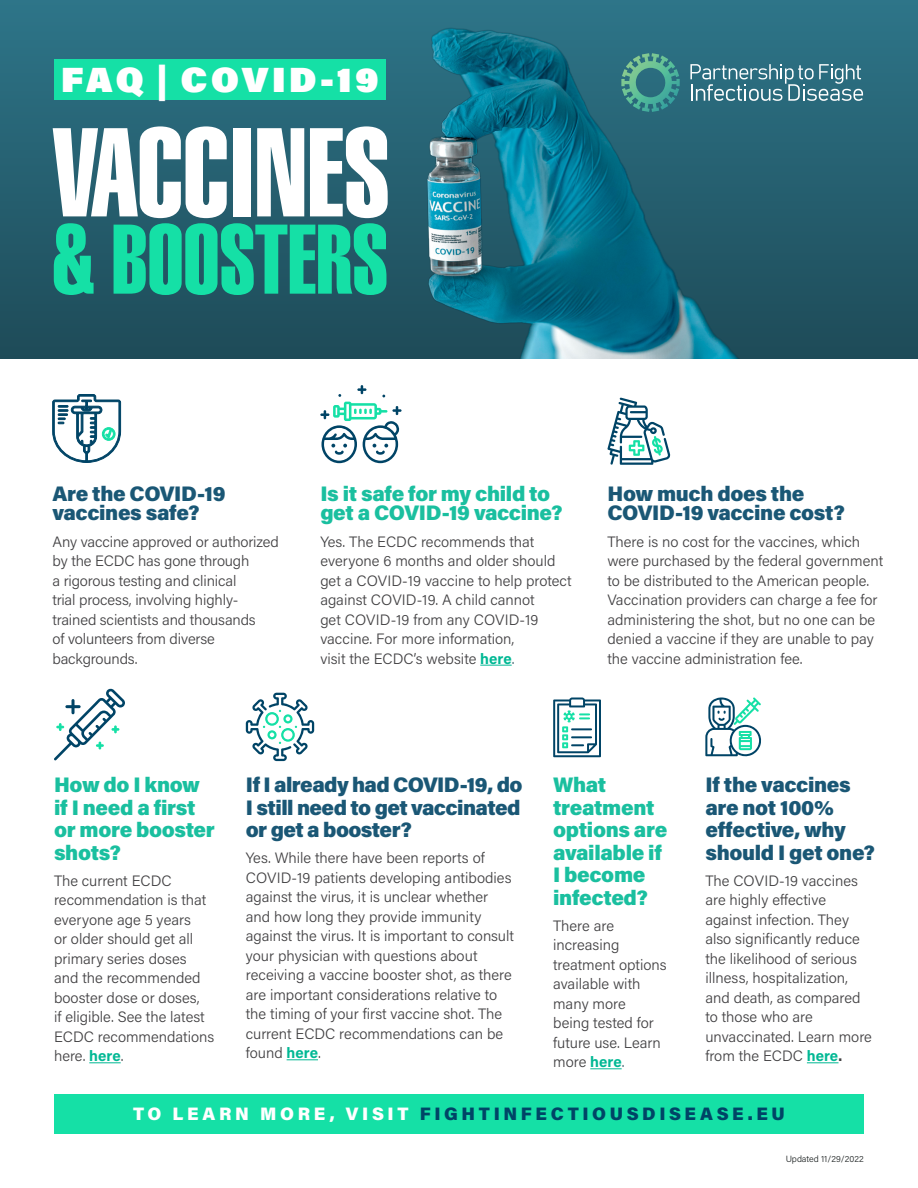
<style>
.page{position:relative;width:918px;height:1188px;background:#fff}
.page>*{position:absolute;margin:0;border:0;box-sizing:border-box;transform-origin:0 0}
.t1{font:123.9px "Helvetica LT Std Extra Comp";color:#fff}
.t2{font:97.05px "Helvetica LT Std Extra Comp";color:#15e0a6}
.t3{font:900 34.95px "Acumin Pro";letter-spacing:.095em;color:#fff}
.t4{font:900 21px/22.5px "Acumin Pro";letter-spacing:-.02em;color:#1a5775}
.t5{font:900 21px/22.5px "Acumin Pro";letter-spacing:-.015em;color:#1abf9f}
.t6{font:900 18px "Acumin Pro";letter-spacing:.2em;color:#046}
.t7{font:300 15px/19.5px "Acumin Pro";color:#414042}
.t8{font:300 9px "Acumin Pro";color:#1c2121}
.s1{font-weight:700;color:#00b894}
.s2{color:#355d69}
.s3{font-weight:700}
.s4{color:#fff}
</style>
<div class="page">
<div style="left:0;top:0;width:918px;height:359px;background:linear-gradient(to bottom,#2e7589,#1e4b58)"></div>
<img style="left:88px;top:0;width:658px;height:359px">
<div style="left:54px;top:59px;width:332px;height:40px;background:#15e0a6"></div>
<div style="left:54px;top:1094px;width:810px;height:39px;background:#15e0a6"></div>
<hr style="left:480px;top:665px;width:32px;height:1px;background:#00b894">
<hr style="left:89px;top:1062px;width:32px;height:1px;background:#00b894">
<hr style="left:287px;top:1059px;width:31px;height:1px;background:#00b894">
<hr style="left:590px;top:1068px;width:32px;height:1px;background:#00b894">
<svg style="left:52px;top:394px;width:69px;height:69px"></svg>
<svg style="left:320px;top:385px;width:82px;height:78px"></svg>
<svg style="left:607px;top:398px;width:63px;height:67px"></svg>
<hr style="left:807px;top:1062px;width:32px;height:1px;background:#00b894">
<svg style="left:54px;top:688px;width:71px;height:72px"></svg>
<svg style="left:246px;top:693px;width:68px;height:68px"></svg>
<svg style="left:553px;top:698px;width:48px;height:59px"></svg>
<svg style="left:705px;top:697px;width:57px;height:60px"></svg>
<svg style="left:690px;top:64px;width:173px;height:37px;background:#5a8c9a"></svg>
<svg style="left:621px;top:53px;width:59px;height:59px;background:#3f8c88"></svg>
<h3 class="t3" style="left:61px;top:55px;width:319px">FAQ | COVID-19</h3>
<h1 class="t1" style="left:52px;top:98px;width:339px">VACCINES</h1>
<h2 class="t2" style="left:52px;top:201px;width:337px">&amp; BOOSTERS</h2>
<h3 class="t4" style="left:52px;top:483px;width:175px;line-height:19.5px">Are the COVID-19 vaccines safe?</h3>
<p class="t7" style="left:52px;top:531px;width:228px">Any vaccine approved or authorized by the ECDC has gone through<br>a rigorous testing and clinical<br>trial process, involving highly&shy;trained scientists and thousands<br>of volunteers from diverse backgrounds.</p>
<h3 class="t5" style="left:320px;top:483px;width:244px;line-height:19.5px">Is it safe for my child to get a COVID-19 vaccine?</h3>
<p class="t7" style="left:320px;top:531px;width:253px">Yes. The ECDC recommends that everyone 6 months and older should get a COVID-19 vaccine to help protect against COVID-19. A child cannot<br>get COVID-19 from any COVID-19 vaccine. For more information,<br>visit the ECDC’s website <span class="s1">here</span><span class="s2">.</span></p>
<h3 class="t4" style="left:608px;top:483px;width:239px;line-height:19.5px">How much does the<br>COVID-19 vaccine cost?</h3>
<p class="t7" style="left:608px;top:531px;width:277px">There is no cost for the vaccines, which were purchased by the federal government to be distributed to the American people.<br>Vaccination providers can charge a fee for administering the shot, but no one can be denied a vaccine if they are unable to pay the vaccine administration fee.</p>
<h3 class="t5" style="left:54px;top:772px;width:162px">How do I know if I need a first or more booster shots?</h3>
<p class="t7" style="left:54px;top:870px;width:162px">The current ECDC recommendation is that everyone age 5 years<br>or older should get all primary series doses and the recommended booster dose or doses,<br>if eligible. See the latest<br>ECDC recommendations here. <span class="s1">here</span>.</p>
<h3 class="t4" style="left:246px;top:772px;width:278px;text-align:justify">If I already had COVID-19, do I still need to get vaccinated or get a booster?</h3>
<p class="t7" style="left:246px;top:848px;width:270px">Yes. While there have been reports of COVID-19 patients developing antibodies against the virus, it is unclear whether and how long they provide immunity against the virus. It is important to consult your physician with questions about receiving a vaccine booster shot, as there are important considerations relative to the timing of your first vaccine shot. The current ECDC recommendations can be found <span class="s1">here</span>.</p>
<h3 class="t5" style="left:553px;top:772px;width:116px">What treatment options are available if<br>I become infected?</h3>
<p class="t7" style="left:553px;top:915px;width:115px">There are increasing treatment options available with many more<br>being tested for future use. Learn more <span class="s1">here</span><span class="s2">.</span></p>
<h3 class="t4" style="left:705px;top:772px;width:171px">If the vaccines are not 100% effective, why should I get one?</h3>
<p class="t7" style="left:705px;top:870px;width:168px">The COVID-19 vaccines are highly effective against infection. They also significantly reduce the likelihood of serious illness, hospitalization, and death, as compared to those who are unvaccinated. Learn more from the ECDC <span class="s1">here</span><span class="s3">.</span></p>
<p class="t6" style="left:133px;top:1101px;width:653px"><span class="s4">TO LEARN MORE, VISIT</span> FIGHTINFECTIOUSDISEASE.EU</p>
<p class="t8" style="left:786px;top:1153px;width:80px">Updated 11/29/2022</p>
</div>
